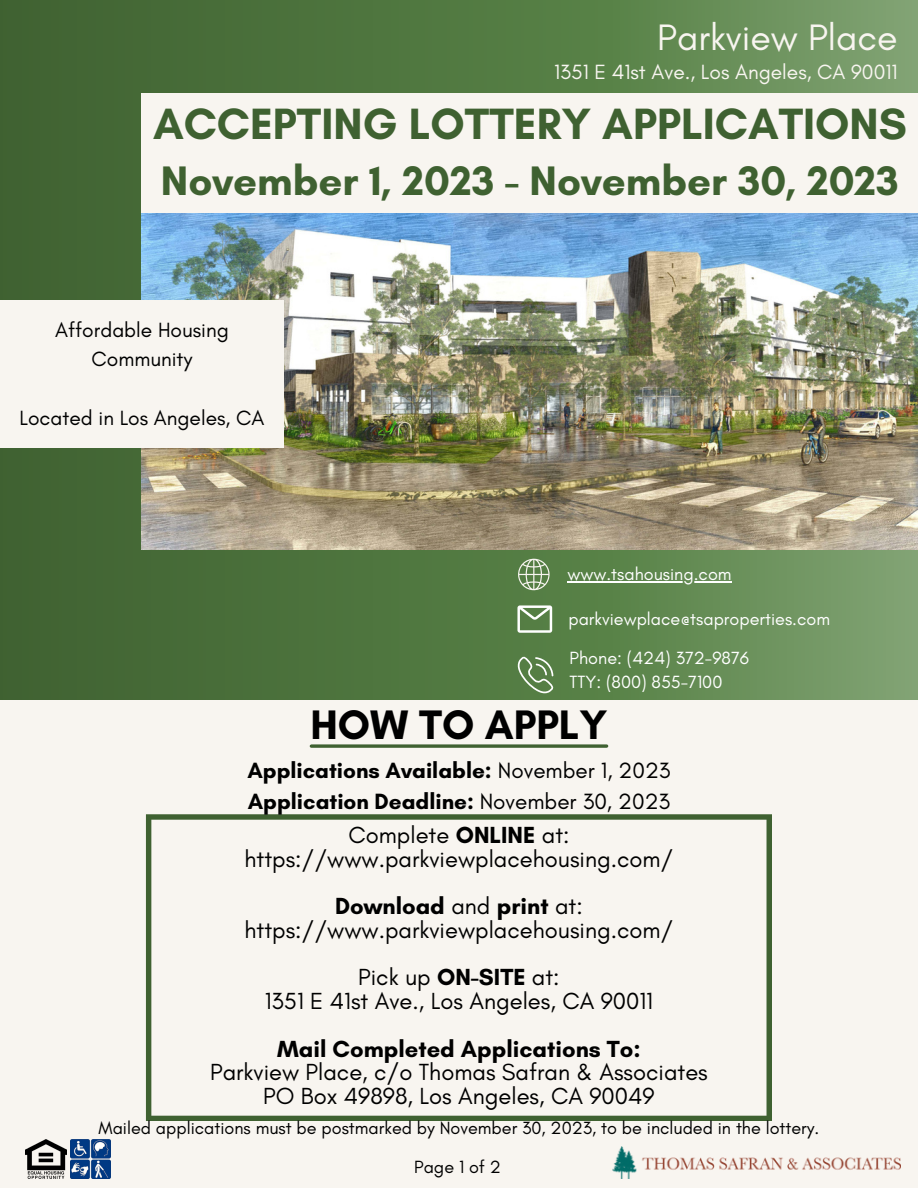
<style>
.page{position:relative;width:918px;height:1188px;background:#f8f5f0}
.page>*{position:absolute;margin:0;border:0;box-sizing:border-box;transform-origin:0 0}
.t1{font:700 44.55px "Glacial Indifference";color:#3f6131}
.t2{font:700 42px "Glacial Indifference";color:#3f6131}
.t3{font:700 42px "Glacial Indifference";color:#000}
.t4{font:37.5px "Glacial Indifference";color:#f8f5f0}
.t5{font:23.7px/23.7px "Glacial Indifference";color:#000;text-align:center}
.t6{font:700 22.5px/30.3px "Glacial Indifference";color:#000}
.t7{font:21px/29.2px "Glacial Indifference";color:#000;text-align:center}
.t8{font:21px "Glacial Indifference";color:#f8f5f0}
.t9{font:18px "Glacial Indifference";color:#fff}
.t10{font:18px "Glacial Indifference";color:#000}
.s1{font-weight:400}
.s2{font-weight:700}
</style>
<div class="page">
<div style="left:0;top:0;width:918px;height:700px;background:linear-gradient(to right,#395e29,#769d66)"></div>
<img style="left:142px;top:213px;width:776px;height:337px">
<div style="left:0;top:300px;width:284px;height:148px;background:#f8f5f0"></div>
<svg style="left:517px;top:655px;width:38px;height:38px"></svg>
<svg style="left:517px;top:558px;width:33px;height:33px"></svg>
<hr style="left:567px;top:581px;width:165px;height:1px;background:#fff">
<svg style="left:517px;top:605px;width:35px;height:27px"></svg>
<img style="left:613px;top:1146px;width:288px;height:33px">
<img style="left:71px;top:1140px;width:39px;height:39px">
<img style="left:26px;top:1140px;width:40px;height:39px">
<div style="left:142px;top:93px;width:776px;height:62px;background:#f8f5f0"></div>
<svg style="left:311px;top:744px;width:296px;height:4px"></svg>
<svg style="left:146px;top:814px;width:626px;height:307px"></svg>
<div style="left:142px;top:151px;width:776px;height:62px;background:#f8f5f0"></div>
<p class="t4" style="left:657px;top:14px;width:242px">Parkview Place</p>
<p class="t8" style="left:554px;top:59px;width:345px">1351 E 41st Ave., Los Angeles, CA 90011</p>
<p class="t1" style="left:153px;top:97px;width:755px">ACCEPTING LOTTERY APPLICATIONS</p>
<h4 class="t2" style="left:161px;top:155px;width:740px">November 1, 2023 - November 30, 2023</h4>
<h3 class="t7" style="left:55px;top:315px;width:175px">Affordable Housing<br>Community</h3>
<h5 class="t7" style="left:20px;top:403px;width:246px">Located in Los Angeles, CA</h5>
<h2 class="t9" style="left:567px;top:563px;width:166px">www.tsahousing.com</h2>
<h5 class="t9" style="left:568px;top:608px;width:263px">parkviewplace@tsaproperties.com</h5>
<p class="t9" style="left:570px;top:646px;width:181px">Phone: (424) 372-9876</p>
<h1 class="t9" style="left:570px;top:671px;width:154px">TTY: (800) 855-7100</h1>
<p class="t3" style="left:310px;top:699px;width:299px">HOW TO APPLY</p>
<h4 class="t6" style="left:247px;top:755px;width:425px">Applications Available: <span class="s1">November 1, 2023<br></span>Application Deadline: <span class="s1">November 30, 2023</span></h4>
<h1 class="t5" style="left:245px;top:823px;width:430px">Complete <span class="s2">ONLINE</span> at: https://www.parkviewplacehousing.com/</h1>
<p class="t5" style="left:245px;top:894px;width:430px"><span class="s2">Download</span> and <span class="s2">print</span> at: https://www.parkviewplacehousing.com/</p>
<h4 class="t5" style="left:265px;top:965px;width:390px">Pick up <span class="s2">ON-SITE</span> at:<br>1351 E 41st Ave., Los Angeles, CA 90011</h4>
<h4 class="t5" style="left:210px;top:1037px;width:499px"><span class="s2">Mail Completed Applications To:<br></span>Parkview Place, c/o Thomas Safran &amp; Associates<br>PO Box 49898, Los Angeles, CA 90049</h4>
<h4 class="t10" style="left:99px;top:1117px;width:722px">Mailed applications must be postmarked by November 30, 2023, to be included in the lottery.</h4>
<p class="t10" style="left:414px;top:1156px;width:88px">Page 1 of 2</p>
</div>
